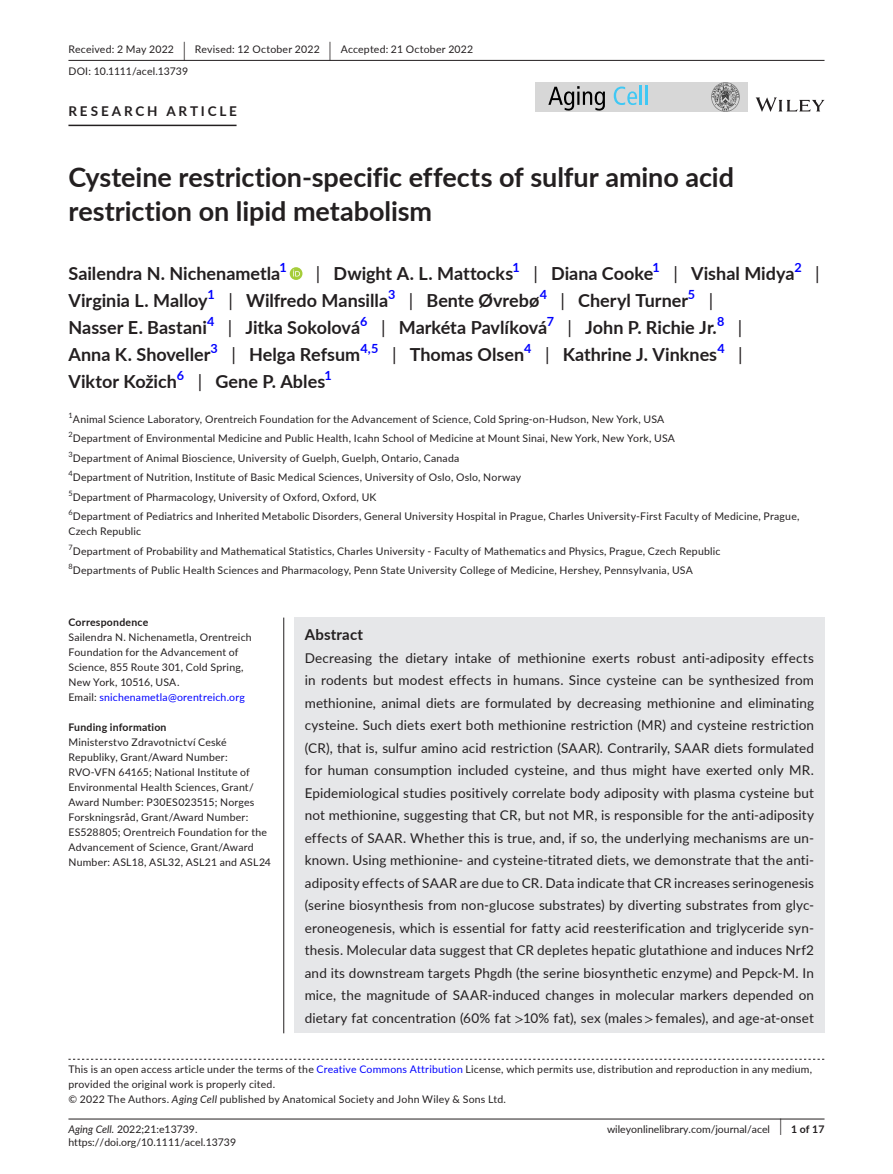
<style>
.page{position:relative;width:893px;height:1174px;background:#fff}
.page>*{position:absolute;margin:0;border:0;box-sizing:border-box;transform-origin:0 0}
.t1{font:700 27px/34.5px "Lato";letter-spacing:-.005em;color:#231f20}
.t2{font:700 18px "Lato";color:#231f20}
.t3{font:18px "Lato";color:#231f20}
.t4{font:700 15px "Lato";letter-spacing:.015em;color:#231f20}
.t5{font:13.5px/22.5px "Lato";letter-spacing:.01em;color:#231f20;text-align:justify}
.t6{font:700 13.5px "Lato";letter-spacing:.21em;color:#231f20}
.t7{font:700 12.6px "Lato";color:#00f}
.t8{font:10.5px/15px "Lato";letter-spacing:.02em;color:#231f20}
.t9{font:10.5px "Lato";color:#231f20}
.t10{font:700 10.5px "Lato";letter-spacing:.02em;color:#231f20}
.s1{font-size:19.65px}
.s2{font-weight:400}
.s3{color:#00f}
.s4{font-family:"STIX"}
.s5{font-style:italic}
.s6{font-weight:400;font-size:17.4px}
</style>
<div class="page">
<hr style="left:68px;top:1118px;width:756px;height:1px;background:#231f20">
<svg style="left:756px;top:97px;width:68px;height:15px"></svg>
<div style="left:536px;top:82px;width:212px;height:30px;background:#d7d7d7"></div>
<svg style="left:548px;top:86px;width:57px;height:25px"></svg>
<svg style="left:614px;top:87px;width:23px;height:18px"></svg>
<hr style="left:640px;top:85px;width:2px;height:20px;background:#40c8f4">
<hr style="left:645px;top:85px;width:3px;height:20px;background:#40c8f4">
<img style="left:711px;top:83px;width:29px;height:28px">
<hr style="left:68px;top:60px;width:756px;height:1px;background:#231f20">
<hr style="left:68px;top:125px;width:169px;height:1px;background:#231f20">
<svg style="left:290px;top:267px;width:12px;height:13px"></svg>
<svg style="left:293px;top:269px;width:7px;height:7px"></svg>
<svg style="left:68px;top:1058px;width:756px;height:1px"></svg>
<div style="left:294px;top:617px;width:530px;height:416px;background:#e6e7e9"></div>
<hr style="left:283px;top:617px;width:1px;height:416px;background:#231f20">
<p class="t8" style="left:68px;top:38px;width:406px;line-height:21.8px">Received: 2 May 2022 <span class="s1">|</span> Revised: 12 October 2022 <span class="s1">|</span> Accepted: 21 October 2022<br>DOI: 10.1111/acel.13739</p>
<p class="t6" style="left:68px;top:101px;width:170px">RESEARCH ARTICLE</p>
<h1 class="t1" style="left:68px;top:159px;width:667px">Cysteine restriction-specific effects of sulfur amino acid restriction on lipid metabolism</h1>
<h2 class="t2" style="left:68px;top:260px;width:213px">Sailendra N. Nichenametla</h2>
<p class="t7" style="left:279px;top:258px;width:9px">1</p>
<h2 class="t2" style="left:316px;top:260px;width:199px"><span class="s2">|</span> Dwight A. L. Mattocks</h2>
<p class="t7" style="left:513px;top:258px;width:9px">1</p>
<h2 class="t2" style="left:533px;top:260px;width:121px"><span class="s2">|</span> Diana Cooke</h2>
<p class="t7" style="left:653px;top:258px;width:9px">1</p>
<h2 class="t2" style="left:673px;top:260px;width:123px"><span class="s2">|</span> Vishal Midya</h2>
<p class="t7" style="left:794px;top:258px;width:9px">2</p>
<h2 class="t3" style="left:815px;top:260px;width:6px">|</h2>
<h2 class="t2" style="left:68px;top:287px;width:141px">Virginia L. Malloy</h2>
<p class="t7" style="left:208px;top:285px;width:9px">1</p>
<h2 class="t2" style="left:228px;top:287px;width:161px"><span class="s2">|</span> Wilfredo Mansilla</h2>
<p class="t7" style="left:388px;top:285px;width:9px">3</p>
<h2 class="t2" style="left:409px;top:287px;width:132px"><span class="s2">|</span> Bente Øvrebø</h2>
<p class="t7" style="left:540px;top:285px;width:9px">4</p>
<h2 class="t2" style="left:561px;top:287px;width:129px"><span class="s2">|</span> Cheryl Turner</h2>
<p class="t7" style="left:688px;top:285px;width:9px">5</p>
<h2 class="t3" style="left:709px;top:287px;width:6px">|</h2>
<h2 class="t2" style="left:68px;top:314px;width:140px">Nasser E. Bastani</h2>
<p class="t7" style="left:207px;top:312px;width:9px">4</p>
<h2 class="t2" style="left:228px;top:314px;width:134px"><span class="s2">|</span> Jitka Sokolová</h2>
<p class="t7" style="left:360px;top:312px;width:9px">6</p>
<h2 class="t2" style="left:381px;top:314px;width:168px"><span class="s2">|</span> Markéta Pavlíková</h2>
<p class="t7" style="left:547px;top:312px;width:9px">7</p>
<h2 class="t2" style="left:568px;top:314px;width:151px"><span class="s2">|</span> John P. Richie Jr.</h2>
<p class="t7" style="left:717px;top:312px;width:9px">8</p>
<h2 class="t3" style="left:738px;top:314px;width:6px">|</h2>
<h2 class="t2" style="left:68px;top:341px;width:144px">Anna K. Shoveller</h2>
<p class="t7" style="left:211px;top:339px;width:9px">3</p>
<h2 class="t2" style="left:231px;top:341px;width:130px"><span class="s2">|</span> Helga Refsum</h2>
<p class="t7" style="left:360px;top:339px;width:20px">4,5</p>
<h2 class="t2" style="left:392px;top:341px;width:134px"><span class="s2">|</span> Thomas Olsen</h2>
<p class="t7" style="left:524px;top:339px;width:9px">4</p>
<h2 class="t2" style="left:545px;top:341px;width:174px"><span class="s2">|</span> Kathrine J. Vinknes</h2>
<p class="t7" style="left:717px;top:339px;width:9px">4</p>
<h2 class="t3" style="left:738px;top:341px;width:6px">|</h2>
<h2 class="t2" style="left:68px;top:368px;width:110px">Viktor Kožich</h2>
<p class="t7" style="left:177px;top:366px;width:9px">6</p>
<h2 class="t2" style="left:198px;top:368px;width:129px"><span class="s2">|</span> Gene P. Ables</h2>
<p class="t7" style="left:325px;top:366px;width:9px">1</p>
<p class="t8" style="left:68px;top:408px;width:732px;line-height:19.5px"><sup>1</sup>Animal Science Laboratory, Orentreich Foundation for the Advancement of Science, Cold Spring-on-Hudson, New York, USA<br><sup>2</sup>Department of Environmental Medicine and Public Health, Icahn School of Medicine at Mount Sinai, New York, New York, USA<br><sup>3</sup>Department of Animal Bioscience, University of Guelph, Guelph, Ontario, Canada<br><sup>4</sup>Department of Nutrition, Institute of Basic Medical Sciences, University of Oslo, Oslo, Norway<br><sup>5</sup>Department of Pharmacology, University of Oxford, Oxford, UK<br><sup>6</sup>Department of Pediatrics and Inherited Metabolic Disorders, General University Hospital in Prague, Charles University-First Faculty of Medicine, Prague,</p>
<p class="t8" style="left:68px;top:521px;width:654px;line-height:19.5px">Czech Republic<br><sup>7</sup>Department of Probability and Mathematical Statistics, Charles University - Faculty of Mathematics and Physics, Prague, Czech Republic<br><sup>8</sup>Departments of Public Health Sciences and Pharmacology, Penn State University College of Medicine, Hershey, Pennsylvania, USA</p>
<p class="t10" style="left:68px;top:614px;width:81px">Correspondence</p>
<p class="t8" style="left:68px;top:629px;width:185px">Sailendra N. Nichenametla, Orentreich Foundation for the Advancement of Science, 855 Route 301, Cold Spring, New York, 10516, USA.<br>Email: <span class="s3">snichenametla@orentreich.org</span></p>
<p class="t10" style="left:68px;top:719px;width:100px">Funding information</p>
<p class="t8" style="left:68px;top:734px;width:204px">Ministerstvo Zdravotnictví Ceské Republiky, Grant/Award Number:<br>RVO-VFN 64165; National Institute of Environmental Health Sciences, Grant/ Award Number: P30ES023515; Norges Forskningsråd, Grant/Award Number:<br>ES528805; Orentreich Foundation for the Advancement of Science, Grant/Award Number: ASL18, ASL32, ASL21 and ASL24</p>
<h3 class="t4" style="left:305px;top:623px;width:60px">Abstract</h3>
<p class="t5" style="left:305px;top:646px;width:511px">Decreasing the dietary intake of methionine exerts robust anti-adiposity effects in rodents but modest effects in humans. Since cysteine can be synthesized from methionine, animal diets are formulated by decreasing methionine and eliminating cysteine. Such diets exert both methionine restriction (MR) and cysteine restriction (CR), that is, sulfur amino acid restriction (SAAR). Contrarily, SAAR diets formulated for human consumption included cysteine, and thus might have exerted only MR.<br>Epidemiological studies positively correlate body adiposity with plasma cysteine but not methionine, suggesting that CR, but not MR, is responsible for the anti-adiposity effects of SAAR. Whether this is true, and, if so, the underlying mechanisms are un&shy;known. Using methionine- and cysteine-titrated diets, we demonstrate that the anti&shy;adiposity effects of SAAR are due to CR. Data indicate that CR increases serinogenesis (serine biosynthesis from non-glucose substrates) by diverting substrates from glyc&shy;eroneogenesis, which is essential for fatty acid reesterification and triglyceride syn&shy;thesis. Molecular data suggest that CR depletes hepatic glutathione and induces Nrf2 and its downstream targets Phgdh (the serine biosynthetic enzyme) and Pepck-M. In mice, the magnitude of SAAR-induced changes in molecular markers depended on dietary fat concentration (60% fat <span class="s4">&gt;</span>10% fat), sex (males <span class="s4">&gt;</span> females), and age-at-onset</p>
<p class="t8" style="left:68px;top:1061px;width:745px">This is an open access article under the terms of the <span class="s3">Creative Commons Attribution</span> License, which permits use, distribution and reproduction in any medium, provided the original work is properly cited.<br>© 2022 The Authors. <span class="s5">Aging Cell</span> published by Anatomical Society and John Wiley &amp; Sons Ltd.</p>
<p class="t9" style="left:68px;top:1121px;width:131px"><span class="s5">Aging Cell.</span> 2022;21:e13739.</p>
<p class="t10" style="left:779px;top:1121px;width:46px"><span class="s6">|</span> 1 of 17</p>
<p class="t9" style="left:68px;top:1135px;width:169px">https://doi.org/10.1111/acel.13739</p>
<p class="t9" style="left:607px;top:1121px;width:165px">wileyonlinelibrary.com/journal/acel</p>
</div>
